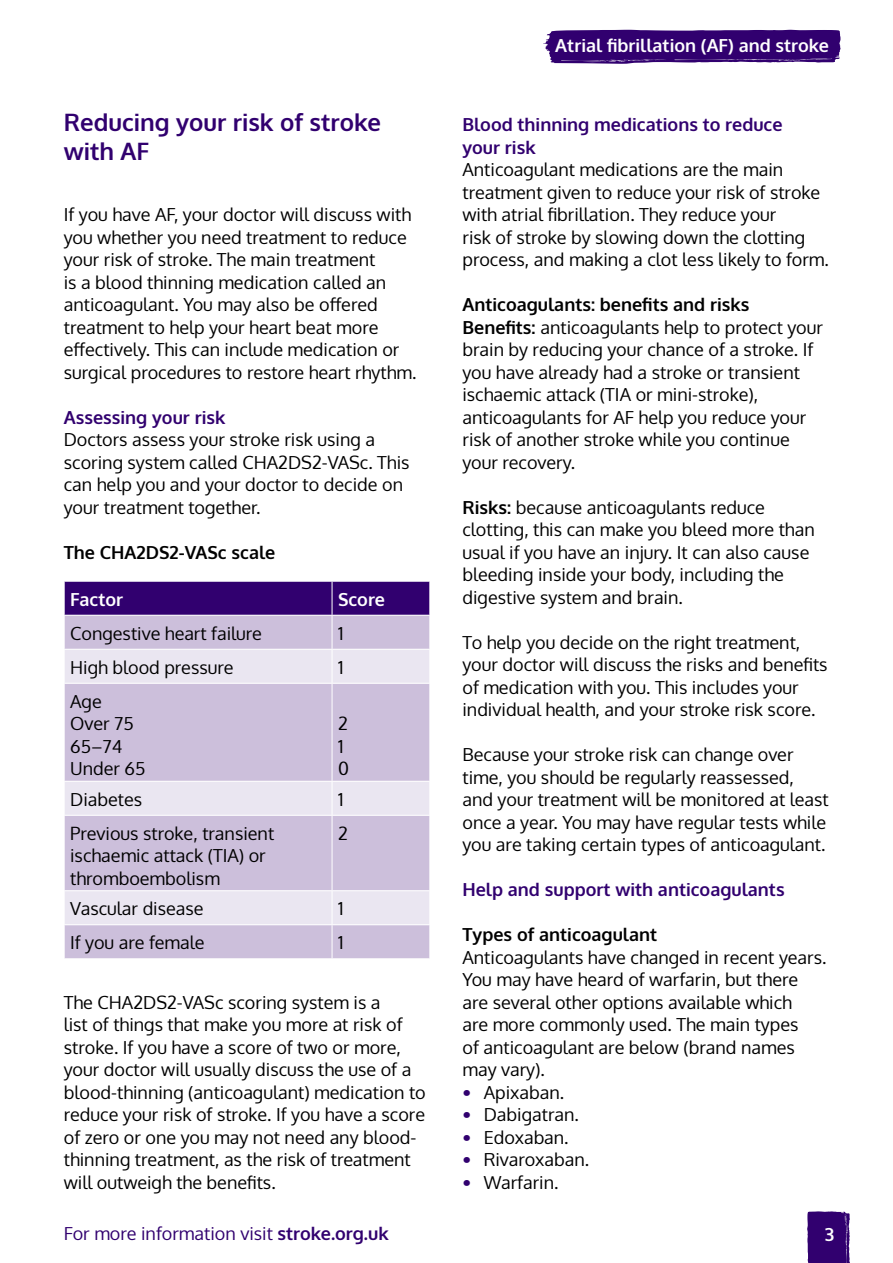
<style>
.page{position:relative;width:893px;height:1263px;background:#fff}
.page>*{position:absolute;margin:0;border:0;box-sizing:border-box;transform-origin:0 0}
.t1{font:700 24px/28.5px "Oxygen";color:#31006f}
.t2{font:18px/22.5px "Oxygen";color:#000}
.t3{font:700 18px/22.5px "Oxygen";color:#31006f}
.t4{font:700 18px "Oxygen";color:#fff}
.t5{font:700 18px "Oxygen";color:#000}
.t6{font:18px "Oxygen";color:#31006f}
.s1{font-weight:700}
.s2{font-weight:700;color:#31006f}
</style>
<div class="page">
<svg style="left:543px;top:30px;width:298px;height:34px;background:#42157b"></svg>
<svg style="left:807px;top:1211px;width:43px;height:52px;background:#3d0e77"></svg>
<div style="left:65px;top:582px;width:364px;height:33px;background:#31006f"></div>
<div style="left:65px;top:616px;width:364px;height:342px;background:#ccbfdb"></div>
<svg style="left:65px;top:650px;width:364px;height:274px;background:#d7cde3"></svg>
<hr style="left:332px;top:581px;width:1px;height:34px;background:#fff">
<hr style="left:332px;top:616px;width:1px;height:33px;background:#fff">
<hr style="left:64px;top:649px;width:268px;height:1px;background:#fff">
<hr style="left:332px;top:649px;width:98px;height:1px;background:#fff">
<hr style="left:332px;top:650px;width:1px;height:33px;background:#fff">
<hr style="left:64px;top:683px;width:268px;height:1px;background:#fff">
<hr style="left:332px;top:683px;width:98px;height:1px;background:#fff">
<hr style="left:332px;top:684px;width:1px;height:97px;background:#fff">
<hr style="left:64px;top:781px;width:268px;height:1px;background:#fff">
<hr style="left:332px;top:781px;width:98px;height:1px;background:#fff">
<hr style="left:332px;top:782px;width:1px;height:33px;background:#fff">
<hr style="left:64px;top:815px;width:268px;height:1px;background:#fff">
<hr style="left:332px;top:815px;width:98px;height:1px;background:#fff">
<hr style="left:332px;top:816px;width:1px;height:74px;background:#fff">
<hr style="left:64px;top:890px;width:268px;height:1px;background:#fff">
<hr style="left:332px;top:890px;width:98px;height:1px;background:#fff">
<hr style="left:332px;top:891px;width:1px;height:33px;background:#fff">
<hr style="left:64px;top:924px;width:268px;height:1px;background:#fff">
<hr style="left:332px;top:924px;width:98px;height:1px;background:#fff">
<hr style="left:332px;top:925px;width:1px;height:33px;background:#fff">
<h1 class="t1" style="left:64px;top:109px;width:319px">Reducing your risk of stroke with AF</h1>
<p class="t2" style="left:64px;top:204px;width:354px">If you have AF, your doctor will discuss with you whether you need treatment to reduce your risk of stroke. The main treatment<br>is a blood thinning medication called an anticoagulant. You may also be offered treatment to help your heart beat more effectively. This can include medication or surgical procedures to restore heart rhythm.</p>
<p class="t3" style="left:64px;top:407px;width:163px">Assessing your risk</p>
<p class="t2" style="left:64px;top:429px;width:347px">Doctors assess your stroke risk using a scoring system called CHA2DS2-VASc. This can help you and your doctor to decide on your treatment together.</p>
<p class="t5" style="left:64px;top:541px;width:213px">The CHA2DS2-VASc scale</p>
<p class="t4" style="left:70px;top:588px;width:55px">Factor</p>
<p class="t4" style="left:338px;top:588px;width:49px">Score</p>
<p class="t2" style="left:70px;top:622px;width:193px">Congestive heart failure</p>
<p class="t2" style="left:338px;top:622px;width:7px">1</p>
<p class="t2" style="left:70px;top:656px;width:165px">High blood pressure</p>
<p class="t2" style="left:338px;top:656px;width:7px">1</p>
<p class="t2" style="left:70px;top:690px;width:77px">Age<br>Over 75<br>65–74<br>Under 65</p>
<p class="t2" style="left:338px;top:712px;width:12px">2<br>1<br>0</p>
<p class="t2" style="left:70px;top:788px;width:74px">Diabetes</p>
<p class="t2" style="left:338px;top:788px;width:7px">1</p>
<p class="t2" style="left:70px;top:822px;width:206px">Previous stroke, transient ischaemic attack (TIA) or thromboembolism</p>
<p class="t2" style="left:338px;top:822px;width:11px">2</p>
<p class="t2" style="left:70px;top:898px;width:135px">Vascular disease</p>
<p class="t2" style="left:338px;top:898px;width:7px">1</p>
<p class="t2" style="left:70px;top:932px;width:136px">If you are female</p>
<p class="t2" style="left:338px;top:932px;width:7px">1</p>
<p class="t2" style="left:64px;top:991px;width:363px">The CHA2DS2-VASc scoring system is a<br>list of things that make you more at risk of stroke. If you have a score of two or more, your doctor will usually discuss the use of a blood-thinning (anticoagulant) medication to reduce your risk of stroke. If you have a score of zero or one you may not need any blood&shy;thinning treatment, as the risk of treatment will outweigh the benefits.</p>
<p class="t4" style="left:555px;top:34px;width:275px">Atrial fibrillation (AF) and stroke</p>
<p class="t3" style="left:462px;top:114px;width:322px">Blood thinning medications to reduce your risk</p>
<p class="t2" style="left:462px;top:159px;width:368px">Anticoagulant medications are the main treatment given to reduce your risk of stroke with atrial fibrillation. They reduce your<br>risk of stroke by slowing down the clotting process, and making a clot less likely to form.</p>
<p class="t2" style="left:462px;top:294px;width:362px"><span class="s1">Anticoagulants: benefits and risks Benefits:</span> anticoagulants help to protect your brain by reducing your chance of a stroke. If you have already had a stroke or transient ischaemic attack (TIA or mini-stroke), anticoagulants for AF help you reduce your risk of another stroke while you continue your recovery.</p>
<p class="t2" style="left:462px;top:496px;width:354px"><span class="s1">Risks:</span> because anticoagulants reduce clotting, this can make you bleed more than usual if you have an injury. It can also cause bleeding inside your body, including the digestive system and brain.</p>
<p class="t2" style="left:462px;top:631px;width:367px">To help you decide on the right treatment, your doctor will discuss the risks and benefits of medication with you. This includes your individual health, and your stroke risk score.</p>
<p class="t2" style="left:462px;top:744px;width:368px">Because your stroke risk can change over time, you should be regularly reassessed, and your treatment will be monitored at least once a year. You may have regular tests while you are taking certain types of anticoagulant.</p>
<p class="t3" style="left:462px;top:879px;width:324px">Help and support with anticoagulants</p>
<p class="t5" style="left:462px;top:923px;width:196px">Types of anticoagulant</p>
<p class="t2" style="left:462px;top:946px;width:365px">Anticoagulants have changed in recent years.<br>You may have heard of warfarin, but there are several other options available which<br>are more commonly used. The main types<br>of anticoagulant are below (brand names may vary).</p>
<p class="t2" style="left:462px;top:1081px;width:103px"><span class="s2">•</span> Apixaban.</p>
<p class="t2" style="left:462px;top:1104px;width:118px"><span class="s2">•</span> Dabigatran.</p>
<p class="t2" style="left:462px;top:1126px;width:108px"><span class="s2">•</span> Edoxaban.</p>
<p class="t2" style="left:462px;top:1149px;width:128px"><span class="s2">•</span> Rivaroxaban.</p>
<p class="t2" style="left:462px;top:1171px;width:98px"><span class="s2">•</span> Warfarin.</p>
<p class="t6" style="left:64px;top:1221px;width:326px">For more information visit <span class="s1">stroke.org.uk</span></p>
<p class="t4" style="left:825px;top:1223px;width:11px">3</p>
</div>
